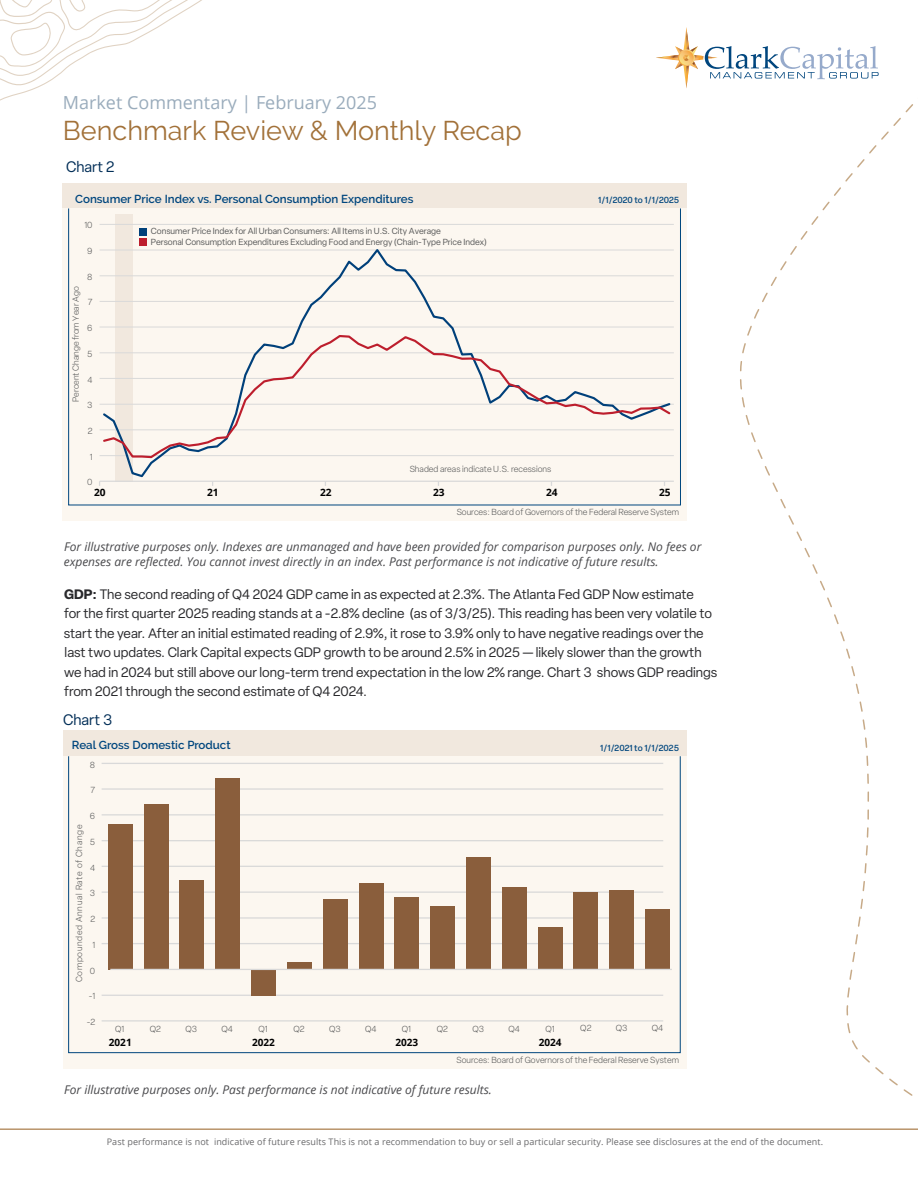
<style>
.page{position:relative;width:918px;height:1188px;background:#fff}
.page>*{position:absolute;margin:0;border:0;box-sizing:border-box;transform-origin:0 0}
.t1{font:27px "Raleway";color:#a27139}
.t2{font:18px "Open Sans";color:#9aacbc}
.sub-small-blue{font:15px "Elza";color:#032f58}
.body-tight{font:13.5px/19.5px "Elza";color:#29292c}
.disclosure-text{font:italic 12px/15px "Open Sans";color:#49494c}
.t3{font:600 11.55px "Raleway";color:#00467e}
.t4{font:700 10.2px "Open Sans";color:#000}
.t5{font:700 10.05px "Open Sans";color:#000}
.t6{font:9px "Open Sans";letter-spacing:.01em;color:#69696b}
.t7{font:300 8.7px "Elza";color:#595a5a}
.t8{font:8.7px/10.4px "Elza";color:#595a5a}
.t9{font:500 8.7px "Elza";color:#00467e}
.t10{font:300 8.7px "Elza";letter-spacing:.075em;color:#595a5a}
.s1{font-weight:700}
</style>
<div class="page">
<hr style="left:0;top:1129px;width:918px;height:1px;background:#a27139">
<svg style="left:0;top:0;width:202px;height:101px"></svg>
<svg style="left:656px;top:27px;width:223px;height:61px"></svg>
<svg style="left:741px;top:79px;width:172px;height:1017px"></svg>
<div style="left:63px;top:208px;width:624px;height:313px;background:#fcf7f0"></div>
<div style="left:115px;top:214px;width:18px;height:267px;background:#f1e8de"></div>
<div style="left:63px;top:183px;width:624px;height:25px;background:#f1e8de"></div>
<div style="left:139px;top:228px;width:8px;height:8px;background:#00407a"></div>
<div style="left:139px;top:238px;width:8px;height:8px;background:#bd1e2d"></div>
<hr style="left:100px;top:224px;width:574px;height:1px;background:#d9d9d9">
<hr style="left:100px;top:250px;width:574px;height:1px;background:#d9d9d9">
<hr style="left:100px;top:276px;width:574px;height:1px;background:#d9d9d9">
<hr style="left:100px;top:301px;width:574px;height:1px;background:#d9d9d9">
<hr style="left:100px;top:327px;width:574px;height:1px;background:#d9d9d9">
<hr style="left:100px;top:353px;width:574px;height:1px;background:#d9d9d9">
<hr style="left:100px;top:378px;width:574px;height:1px;background:#d9d9d9">
<hr style="left:100px;top:404px;width:574px;height:1px;background:#d9d9d9">
<hr style="left:100px;top:430px;width:574px;height:1px;background:#d9d9d9">
<hr style="left:100px;top:455px;width:574px;height:1px;background:#d9d9d9">
<hr style="left:100px;top:481px;width:574px;height:1px;background:#d9d9d9">
<svg style="left:101px;top:249px;width:571px;height:229px"></svg>
<svg style="left:101px;top:334px;width:571px;height:125px"></svg>
<div style="left:63px;top:755px;width:624px;height:314px;background:#fcf7f0"></div>
<div style="left:63px;top:730px;width:624px;height:26px;background:#f1e8de"></div>
<hr style="left:102px;top:763px;width:561px;height:1px;background:#d9d9d9">
<hr style="left:102px;top:788px;width:561px;height:2px;background:#d9d9d9">
<hr style="left:102px;top:814px;width:561px;height:1px;background:#d9d9d9">
<hr style="left:102px;top:840px;width:561px;height:1px;background:#d9d9d9">
<hr style="left:102px;top:866px;width:561px;height:1px;background:#d9d9d9">
<hr style="left:102px;top:891px;width:561px;height:2px;background:#d9d9d9">
<hr style="left:102px;top:917px;width:561px;height:2px;background:#d9d9d9">
<hr style="left:102px;top:943px;width:561px;height:1px;background:#d9d9d9">
<hr style="left:102px;top:995px;width:561px;height:1px;background:#d9d9d9">
<hr style="left:102px;top:1020px;width:561px;height:2px;background:#d9d9d9">
<div style="left:108px;top:824px;width:24px;height:145px;background:#8a5e3c"></div>
<div style="left:144px;top:804px;width:24px;height:165px;background:#8a5e3c"></div>
<div style="left:180px;top:880px;width:24px;height:89px;background:#8a5e3c"></div>
<div style="left:216px;top:779px;width:24px;height:190px;background:#8a5e3c"></div>
<div style="left:251px;top:969px;width:25px;height:27px;background:#8a5e3c"></div>
<div style="left:287px;top:962px;width:25px;height:7px;background:#8a5e3c"></div>
<div style="left:323px;top:899px;width:25px;height:70px;background:#8a5e3c"></div>
<div style="left:359px;top:883px;width:24px;height:86px;background:#8a5e3c"></div>
<div style="left:395px;top:897px;width:24px;height:72px;background:#8a5e3c"></div>
<div style="left:430px;top:906px;width:25px;height:63px;background:#8a5e3c"></div>
<div style="left:466px;top:857px;width:25px;height:112px;background:#8a5e3c"></div>
<div style="left:502px;top:887px;width:24px;height:82px;background:#8a5e3c"></div>
<div style="left:538px;top:927px;width:24px;height:42px;background:#8a5e3c"></div>
<div style="left:574px;top:892px;width:24px;height:77px;background:#8a5e3c"></div>
<div style="left:609px;top:890px;width:25px;height:79px;background:#8a5e3c"></div>
<div style="left:645px;top:909px;width:25px;height:60px;background:#8a5e3c"></div>
<hr style="left:110px;top:969px;width:562px;height:1px;background:#d9d9d9">
<h2 class="t2" style="left:63px;top:90px;width:316px">Market Commentary | February 2025</h2>
<h1 class="t1" style="left:63px;top:115px;width:460px">Benchmark Review &amp; Monthly Recap</h1>
<p class="sub-small-blue" style="left:66px;top:157px;width:50px">Chart 2</p>
<p class="t3" style="left:75px;top:192px;width:340px">Consumer Price Index vs. Personal Consumption Expenditures</p>
<p class="t7" style="left:84px;top:220px;width:10px">10</p>
<p class="t7" style="left:87px;top:245px;width:7px">9</p>
<p class="t7" style="left:87px;top:271px;width:7px">8</p>
<p class="t7" style="left:70px;top:402px;width:117px;rotate:-90deg">Percent Change from Year Ago</p>
<p class="t7" style="left:88px;top:297px;width:6px">7</p>
<p class="t7" style="left:87px;top:323px;width:7px">6</p>
<p class="t7" style="left:87px;top:348px;width:7px">5</p>
<p class="t7" style="left:88px;top:374px;width:7px">4</p>
<p class="t7" style="left:87px;top:400px;width:7px">3</p>
<p class="t7" style="left:88px;top:425px;width:6px">2</p>
<p class="t7" style="left:90px;top:451px;width:4px">1</p>
<p class="t7" style="left:87px;top:477px;width:7px">0</p>
<p class="t8" style="left:151px;top:226px;width:338px">Consumer Price Index for All Urban Consumers: All Items in U.S. City Average<br>Personal Consumption Expenditures Excluding Food and Energy (Chain-Type Price Index)</p>
<p class="t7" style="left:410px;top:463px;width:143px">Shaded areas indicate U.S. recessions</p>
<p class="t9" style="left:598px;top:194px;width:82px">1/1/2020 to 1/1/2025</p>
<p class="t4" style="left:94px;top:485px;width:13px">20</p>
<p class="t4" style="left:207px;top:485px;width:13px">21</p>
<p class="t4" style="left:320px;top:485px;width:13px">22</p>
<p class="t4" style="left:433px;top:485px;width:13px">23</p>
<p class="t4" style="left:546px;top:485px;width:13px">24</p>
<p class="t4" style="left:659px;top:485px;width:13px">25</p>
<p class="t7" style="left:457px;top:506px;width:224px">Sources: Board of Governors of the Federal Reserve System</p>
<p class="disclosure-text" style="left:64px;top:539px;width:639px">For illustrative purposes only. Indexes are unmanaged and have been provided for comparison purposes only. No fees or expenses are reflected. You cannot invest directly in an index. Past performance is not indicative of future results.</p>
<p class="body-tight" style="left:64px;top:584px;width:655px"><span class="s1">GDP:</span> The second reading of Q4 2024 GDP came in as expected at 2.3%. The Atlanta Fed GDP Now estimate<br>for the first quarter 2025 reading stands at a -2.8% decline (as of 3/3/25). This reading has been very volatile to start the year. After an initial estimated reading of 2.9%, it rose to 3.9% only to have negative readings over the last two updates. Clark Capital expects GDP growth to be around 2.5% in 2025 — likely slower than the growth we had in 2024 but still above our long-term trend expectation in the low 2% range. Chart 3 shows GDP readings from 2021 through the second estimate of Q4 2024.</p>
<p class="sub-small-blue" style="left:63px;top:710px;width:51px">Chart 3</p>
<p class="t3" style="left:72px;top:738px;width:160px">Real Gross Domestic Product</p>
<p class="t7" style="left:90px;top:759px;width:7px">8</p>
<p class="t7" style="left:91px;top:785px;width:6px">7</p>
<p class="t7" style="left:90px;top:811px;width:7px">6</p>
<p class="t10" style="left:74px;top:982px;width:159px;rotate:-90deg">Compounded Annual Rate of Change</p>
<p class="t7" style="left:90px;top:836px;width:7px">5</p>
<p class="t7" style="left:90px;top:862px;width:7px">4</p>
<p class="t7" style="left:90px;top:888px;width:7px">3</p>
<p class="t7" style="left:90px;top:914px;width:6px">2</p>
<p class="t7" style="left:92px;top:939px;width:4px">1</p>
<p class="t7" style="left:90px;top:965px;width:7px">0</p>
<p class="t7" style="left:89px;top:991px;width:8px">-1</p>
<p class="t7" style="left:87px;top:1017px;width:10px">-2</p>
<p class="t7" style="left:115px;top:1023px;width:11px">Q1</p>
<p class="t7" style="left:150px;top:1023px;width:13px">Q2</p>
<p class="t7" style="left:186px;top:1023px;width:13px">Q3</p>
<p class="t7" style="left:222px;top:1023px;width:13px">Q4</p>
<p class="t7" style="left:258px;top:1023px;width:11px">Q1</p>
<p class="t7" style="left:293px;top:1023px;width:13px">Q2</p>
<p class="t7" style="left:329px;top:1023px;width:13px">Q3</p>
<p class="t7" style="left:365px;top:1023px;width:13px">Q4</p>
<p class="t7" style="left:402px;top:1023px;width:11px">Q1</p>
<p class="t7" style="left:437px;top:1023px;width:13px">Q2</p>
<p class="t7" style="left:473px;top:1023px;width:13px">Q3</p>
<p class="t7" style="left:508px;top:1023px;width:13px">Q4</p>
<p class="t7" style="left:545px;top:1023px;width:11px">Q1</p>
<p class="t5" style="left:109px;top:1035px;width:24px">2021</p>
<p class="t5" style="left:252px;top:1035px;width:24px">2022</p>
<p class="t5" style="left:395px;top:1035px;width:24px">2023</p>
<p class="t5" style="left:539px;top:1035px;width:24px">2024</p>
<p class="t9" style="left:600px;top:742px;width:80px">1/1/2021 to 1/1/2025</p>
<p class="t7" style="left:580px;top:1023px;width:13px">Q2</p>
<p class="t7" style="left:616px;top:1023px;width:13px">Q3</p>
<p class="t7" style="left:652px;top:1023px;width:13px">Q4</p>
<p class="t7" style="left:457px;top:1054px;width:224px">Sources: Board of Governors of the Federal Reserve System</p>
<p class="disclosure-text" style="left:64px;top:1082px;width:429px">For illustrative purposes only. Past performance is not indicative of future results.</p>
<p class="t6" style="left:107px;top:1136px;width:718px">Past performance is not indicative of future results This is not a recommendation to buy or sell a particular security. Please see disclosures at the end of the document.</p>
</div>
